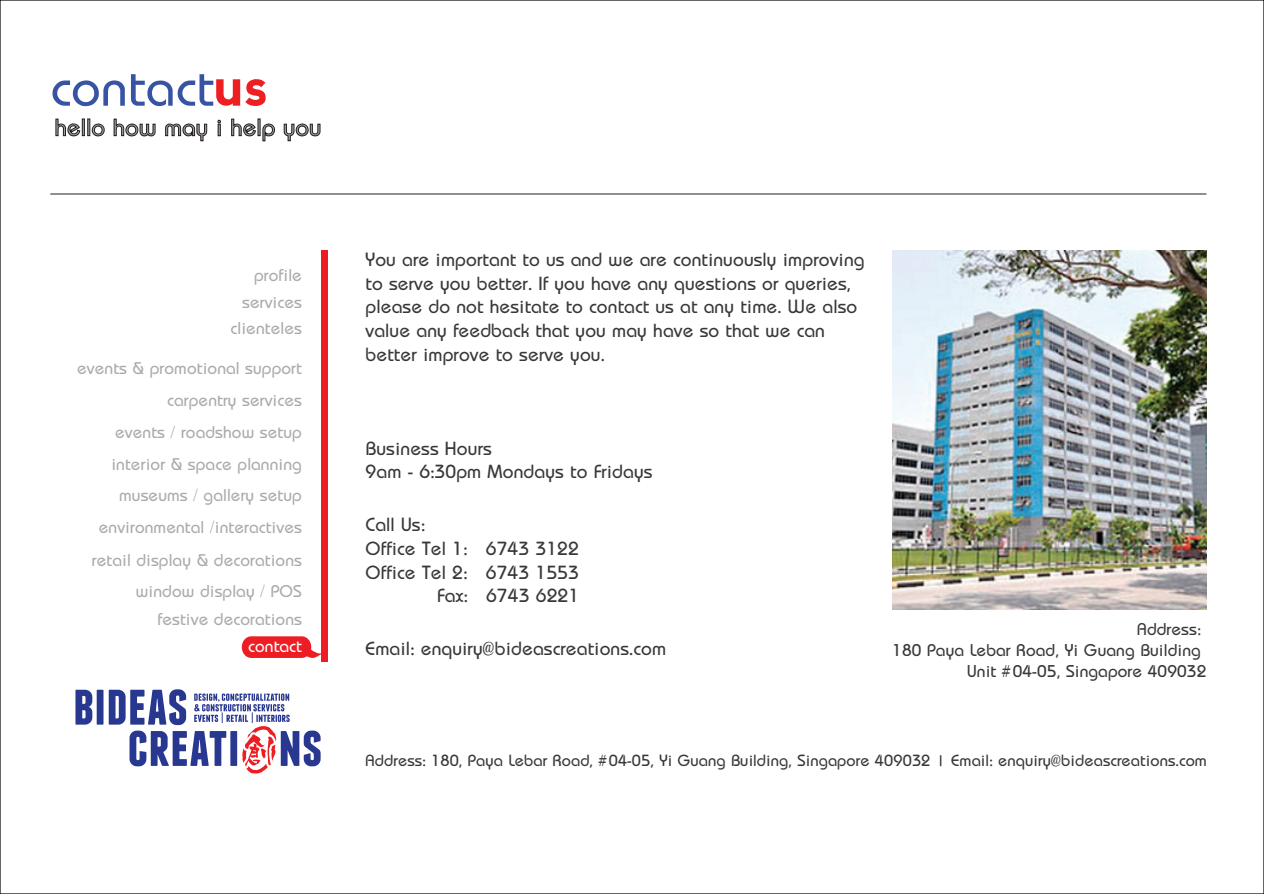
<style>
.page{position:relative;width:1264px;height:894px;background:#fff}
.page>*{position:absolute;margin:0;border:0;box-sizing:border-box;transform-origin:0 0}
.t1{font:54px "Opal";color:#3853a3}
.t2{font:24.75px "Opal";color:#a09f9f}
.t3{font:19.8px/23.7px "Opal";color:#373837}
.t4{font:17.7px/32.7px "Opal";color:#aaabab;text-align:right}
.t5{font:17.7px "Opal";color:#373837}
.t6{font:17.7px "Opal";color:#fff}
.t7{font:16.8px "Opal";color:#373837}
.s1{font-family:"nevis";font-weight:700;color:#ee1f23}
</style>
<div class="page">
<svg style="left:242px;top:636px;width:79px;height:22px"></svg>
<div style="left:321px;top:251px;width:6px;height:411px;background:#ee1d23"></div>
<svg style="left:75px;top:689px;width:17px;height:35px"></svg>
<div style="left:97px;top:689px;width:6px;height:35px;background:#283890"></div>
<svg style="left:109px;top:689px;width:211px;height:84px"></svg>
<svg style="left:56px;top:119px;width:24px;height:17px"></svg>
<div style="left:82px;top:119px;width:3px;height:17px;border:1px solid #231f20"></div>
<svg style="left:88px;top:119px;width:16px;height:17px"></svg>
<svg style="left:114px;top:119px;width:41px;height:17px"></svg>
<svg style="left:165px;top:124px;width:42px;height:17px"></svg>
<svg style="left:217px;top:120px;width:4px;height:16px"></svg>
<svg style="left:231px;top:119px;width:44px;height:22px"></svg>
<svg style="left:284px;top:124px;width:36px;height:17px"></svg>
<hr style="left:50px;top:194px;width:1156px;height:1px;background:#231f20">
<img style="left:892px;top:251px;width:314px;height:358px">
<h1 class="t1" style="left:50px;top:55px;width:219px">contact<span class="s1">us</span></h1>
<p class="t2" style="left:55px;top:113px;width:268px">hello how may i help you</p>
<p class="t4" style="left:254px;top:258px;width:49px">profile</p>
<p class="t4" style="left:230px;top:288px;width:73px;line-height:26px">services clienteles</p>
<p class="t4" style="left:77px;top:351px;width:226px">events &amp; promotional support</p>
<p class="t4" style="left:115px;top:384px;width:188px;line-height:31.8px">carpentry services events / roadshow setup</p>
<p class="t4" style="left:111px;top:447px;width:192px">interior &amp; space planning</p>
<p class="t4" style="left:92px;top:478px;width:212px">museums / gallery setup environmental /interactives retail display &amp; decorations</p>
<p class="t4" style="left:136px;top:577px;width:168px;line-height:27.5px">window display / POS festive decorations</p>
<p class="t6" style="left:248px;top:635px;width:55px">contact</p>
<p class="t3" style="left:365px;top:247px;width:500px">You are important to us and we are continuously improving to serve you better. If you have any questions or queries, please do not hesitate to contact us at any time. We also value any feedback that you may have so that we can better improve to serve you.</p>
<p class="t3" style="left:365px;top:436px;width:288px">Business Hours<br>9am - 6:30pm Mondays to Fridays</p>
<p class="t3" style="left:365px;top:512px;width:61px">Call Us:</p>
<p class="t3" style="left:365px;top:536px;width:215px">Office Tel 1: 6743 3122</p>
<p class="t3" style="left:365px;top:559px;width:215px">Office Tel 2: 6743 1553</p>
<p class="t3" style="left:437px;top:583px;width:144px">Fax: 6743 6221</p>
<p class="t3" style="left:365px;top:636px;width:302px">Email: enquiry@bideascreations.com</p>
<p class="t5" style="left:1137px;top:618px;width:65px">Address:</p>
<p class="t5" style="left:892px;top:639px;width:310px">180 Paya Lebar Road, Yi Guang Building</p>
<p class="t5" style="left:966px;top:660px;width:241px">Unit #04-05, Singapore 409032</p>
<p class="t7" style="left:365px;top:749px;width:842px">Address: 180, Paya Lebar Road, #04-05, Yi Guang Building, Singapore 409032 | Email: enquiry@bideascreations.com</p>
</div>
